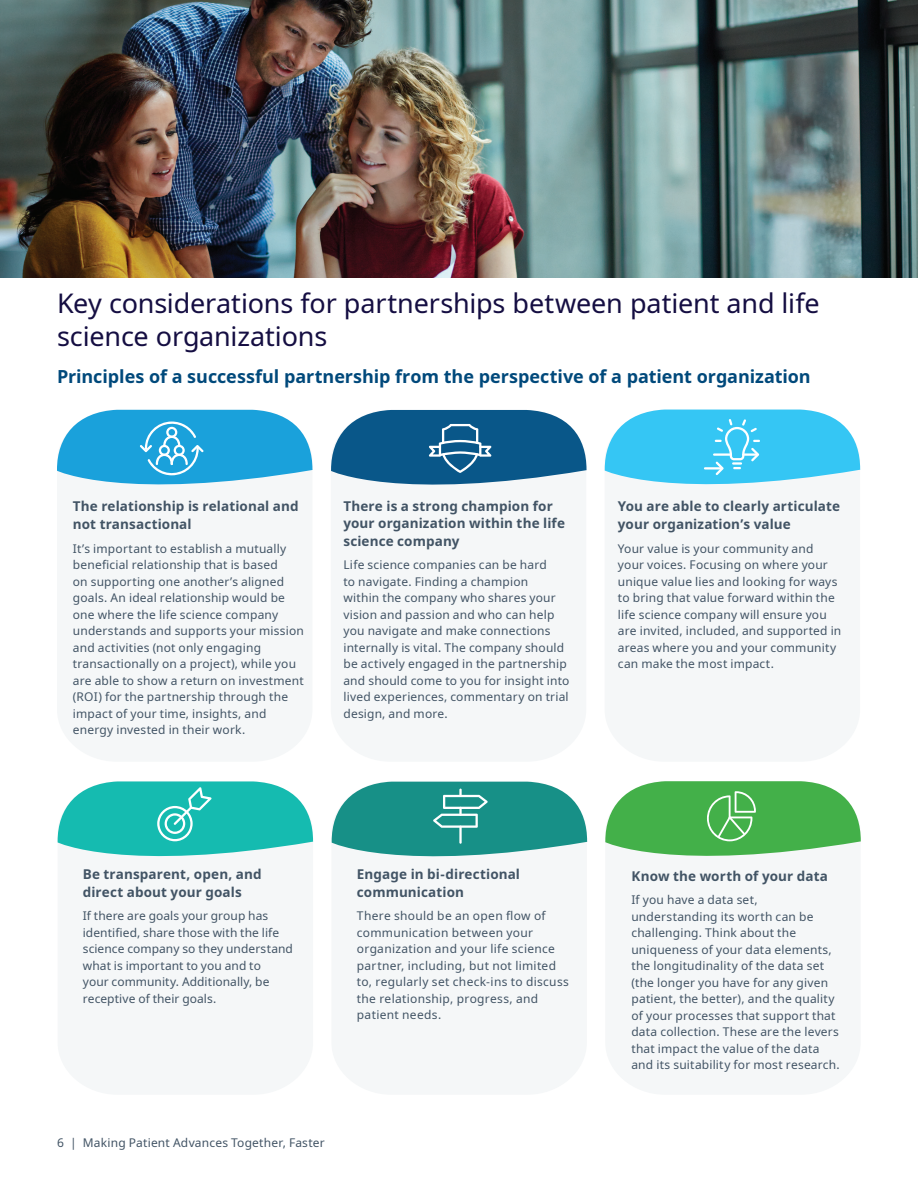
<style>
.page{position:relative;width:918px;height:1188px;background:#fff}
.page>*{position:absolute;margin:0;border:0;box-sizing:border-box;transform-origin:0 0}
.t1{font:27px/33px "Noto Sans";letter-spacing:-.005em;color:#150e42}
.t2{font:700 18px "Noto Sans";letter-spacing:-.005em;color:#00497b}
.t3{font:700 13.5px/18px "Noto Sans";letter-spacing:.01em;color:#425465}
.t4{font:12px/16.5px "Noto Sans";letter-spacing:.015em;color:#425465}
</style>
<div class="page">
<img style="left:0;top:0;width:918px;height:278px">
<svg style="left:58px;top:781px;width:255px;height:76px"></svg>
<svg style="left:332px;top:782px;width:255px;height:75px;background:#3da29a"></svg>
<svg style="left:605px;top:781px;width:256px;height:75px;background:#61bc67"></svg>
<svg style="left:57px;top:410px;width:256px;height:75px"></svg>
<svg style="left:331px;top:410px;width:256px;height:75px"></svg>
<svg style="left:605px;top:410px;width:255px;height:75px;background:#56cff5"></svg>
<h1 class="t1" style="left:57px;top:287px;width:764px">Key considerations for partnerships between patient and life science organizations</h1>
<h2 class="t2" style="left:57px;top:364px;width:755px">Principles of a successful partnership from the perspective of a patient organization</h2>
<p class="t3" style="left:73px;top:498px;width:227px">The relationship is relational and not transactional</p>
<p class="t4" style="left:73px;top:540px;width:233px">It’s important to establish a mutually beneficial relationship that is based<br>on supporting one another’s aligned goals. An ideal relationship would be one where the life science company understands and supports your mission and activities (not only engaging transactionally on a project), while you are able to show a return on investment (ROI) for the partnership through the impact of your time, insights, and energy invested in their work.</p>
<p class="t3" style="left:343px;top:499px;width:223px;line-height:16.5px">There is a strong champion for your organization within the life</p>
<p class="t3" style="left:343px;top:532px;width:118px">science company</p>
<p class="t4" style="left:343px;top:557px;width:228px">Life science companies can be hard<br>to navigate. Finding a champion<br>within the company who shares your vision and passion and who can help you navigate and make connections internally is vital. The company should be actively engaged in the partnership and should come to you for insight into lived experiences, commentary on trial design, and more.</p>
<p class="t3" style="left:618px;top:498px;width:224px">You are able to clearly articulate your organization’s value</p>
<p class="t4" style="left:618px;top:540px;width:225px">Your value is your community and your voices. Focusing on where your unique value lies and looking for ways to bring that value forward within the life science company will ensure you are invited, included, and supported in areas where you and your community can make the most impact.</p>
<p class="t3" style="left:83px;top:866px;width:180px">Be transparent, open, and direct about your goals</p>
<p class="t4" style="left:83px;top:908px;width:212px">If there are goals your group has identified, share those with the life science company so they understand what is important to you and to<br>your community. Additionally, be receptive of their goals.</p>
<p class="t3" style="left:357px;top:866px;width:165px">Engage in bi-directional communication</p>
<p class="t4" style="left:357px;top:908px;width:214px">There should be an open flow of communication between your organization and your life science partner, including, but not limited to, regularly set check-ins to discuss the relationship, progress, and patient needs.</p>
<p class="t4" style="left:57px;top:1135px;width:269px">6 | Making Patient Advances Together, Faster</p>
<p class="t3" style="left:631px;top:867px;width:198px">Know the worth of your data</p>
<p class="t4" style="left:631px;top:892px;width:210px">If you have a data set, understanding its worth can be challenging. Think about the uniqueness of your data elements, the longitudinality of the data set (the longer you have for any given patient, the better), and the quality of your processes that support that data collection. These are the levers that impact the value of the data and its suitability for most research.</p>
</div>
